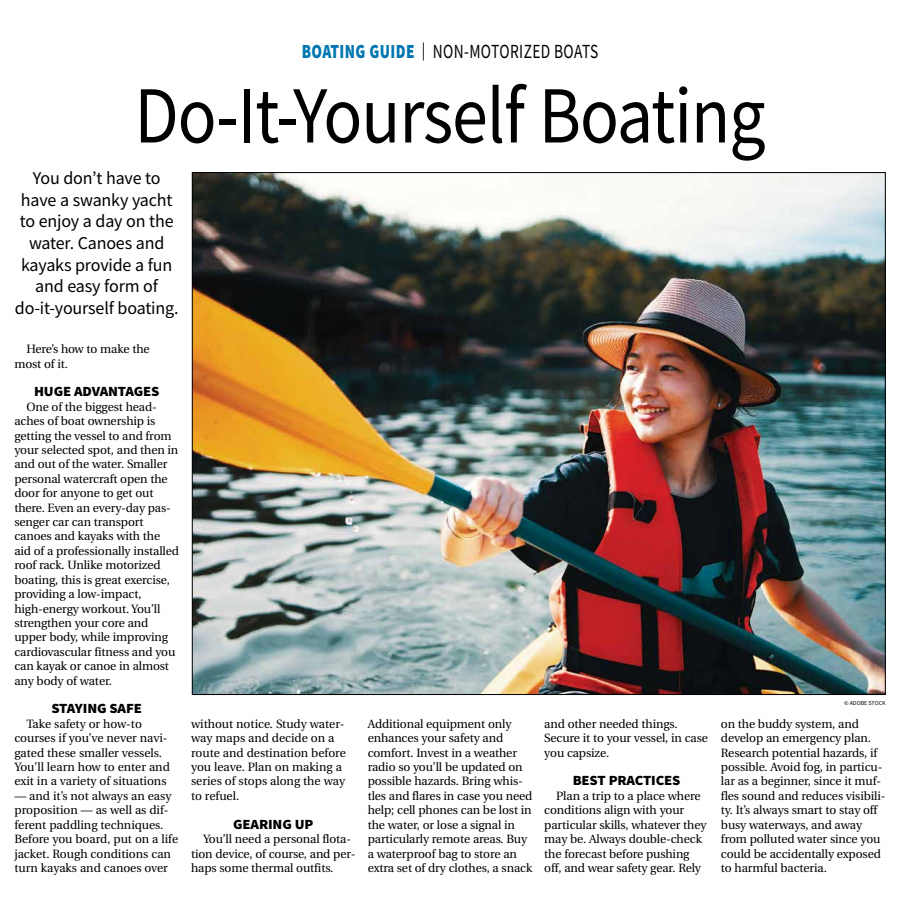
<style>
.page{position:relative;width:900px;height:908px;background:#fff}
.page>*{position:absolute;margin:0;border:0;box-sizing:border-box;transform-origin:0 0}
.t1{font:81px "Source Sans Pro";letter-spacing:-.015em;color:#000;scale:.89 1}
.t2{font:20px "Source Sans Pro";letter-spacing:.025em;color:#000;scale:.77 1}
.t3{font:18px/21.6px "Source Sans Pro";letter-spacing:-.01em;color:#000;text-align:center}
.t4{font:900 14px "Source Sans Pro";letter-spacing:-.01em;color:#000;scale:1.05 1}
.t5{font:12px/14.4px "Utopia";letter-spacing:-.01em;color:#000}
.t6{font:6px "Source Sans Pro";color:#000}
.s1{font-weight:900;color:#0077b1}
.s2{font-size:18px}
</style>
<div class="page">
<img style="left:194px;top:174px;width:690px;height:518px">
<h2 class="t2" style="left:302px;top:39px;width:387px"><span class="s1">BOATING GUIDE</span> <span class="s2">|</span> NON-MOTORIZED BOATS</h2>
<h1 class="t1" style="left:134px;top:64px;width:711px">Do-It-Yourself Boating</h1>
<h3 class="t3" style="left:15px;top:167px;width:165px">You don’t have to have a swanky yacht to enjoy a day on the water. Canoes and kayaks provide a fun and easy form of do-it-yourself boating.</h3>
<p class="t5" style="left:14px;top:342px;width:137px;text-indent:12px">Here’s how to make the most of it.</p>
<p class="t4" style="left:34px;top:382px;width:121px">HUGE ADVANTAGES</p>
<p class="t5" style="left:14px;top:399px;width:166px;text-indent:12px">One of the biggest head&shy;aches of boat ownership is getting the vessel to and from your selected spot, and then in and out of the water. Smaller personal watercraft open the door for anyone to get out there. Even an every-day pas&shy;senger car can transport canoes and kayaks with the aid of a professionally installed roof rack. Unlike motorized boating, this is great exercise, providing a low-impact, high-energy workout. You’ll strengthen your core and upper body, while improving cardiovascular fitness and you can kayak or canoe in almost any body of water.</p>
<p class="t4" style="left:51px;top:698px;width:88px">STAYING SAFE</p>
<p class="t5" style="left:14px;top:716px;width:157px;text-indent:12px">Take safety or how-to courses if you’ve never navi&shy;gated these smaller vessels.<br>You’ll learn how to enter and exit in a variety of situations</p>
<p class="t5" style="left:14px;top:788px;width:165px">— and it’s not always an easy proposition — as well as dif&shy;ferent paddling techniques.<br>Before you board, put on a life jacket. Rough conditions can turn kayaks and canoes over</p>
<p class="t5" style="left:191px;top:716px;width:156px">without notice. Study water&shy;way maps and decide on a route and destination before you leave. Plan on making a series of stops along the way to refuel.</p>
<p class="t4" style="left:233px;top:814px;width:78px">GEARING UP</p>
<p class="t5" style="left:191px;top:831px;width:166px;text-indent:12px">You’ll need a personal flota&shy;tion device, of course, and per&shy;haps some thermal outfits.</p>
<p class="t5" style="left:368px;top:716px;width:166px">Additional equipment only enhances your safety and comfort. Invest in a weather radio so you’ll be updated on possible hazards. Bring whis&shy;tles and flares in case you need help; cell phones can be lost in the water, or lose a signal in particularly remote areas. Buy a waterproof bag to store an extra set of dry clothes, a snack</p>
<p class="t5" style="left:544px;top:716px;width:165px">and other needed things.<br>Secure it to your vessel, in case you capsize.</p>
<p class="t4" style="left:573px;top:770px;width:104px">BEST PRACTICES</p>
<p class="t5" style="left:544px;top:788px;width:164px;text-indent:12px">Plan a trip to a place where conditions align with your particular skills, whatever they may be. Always double-check the forecast before pushing off, and wear safety gear. Rely</p>
<p class="t6" style="left:844px;top:699px;width:43px">© ADOBE STOCK</p>
<p class="t5" style="left:721px;top:716px;width:166px">on the buddy system, and develop an emergency plan.<br>Research potential hazards, if possible. Avoid fog, in particu&shy;lar as a beginner, since it muf&shy;fles sound and reduces visibili&shy;ty. It’s always smart to stay off busy waterways, and away from polluted water since you could be accidentally exposed to harmful bacteria.</p>
</div>
